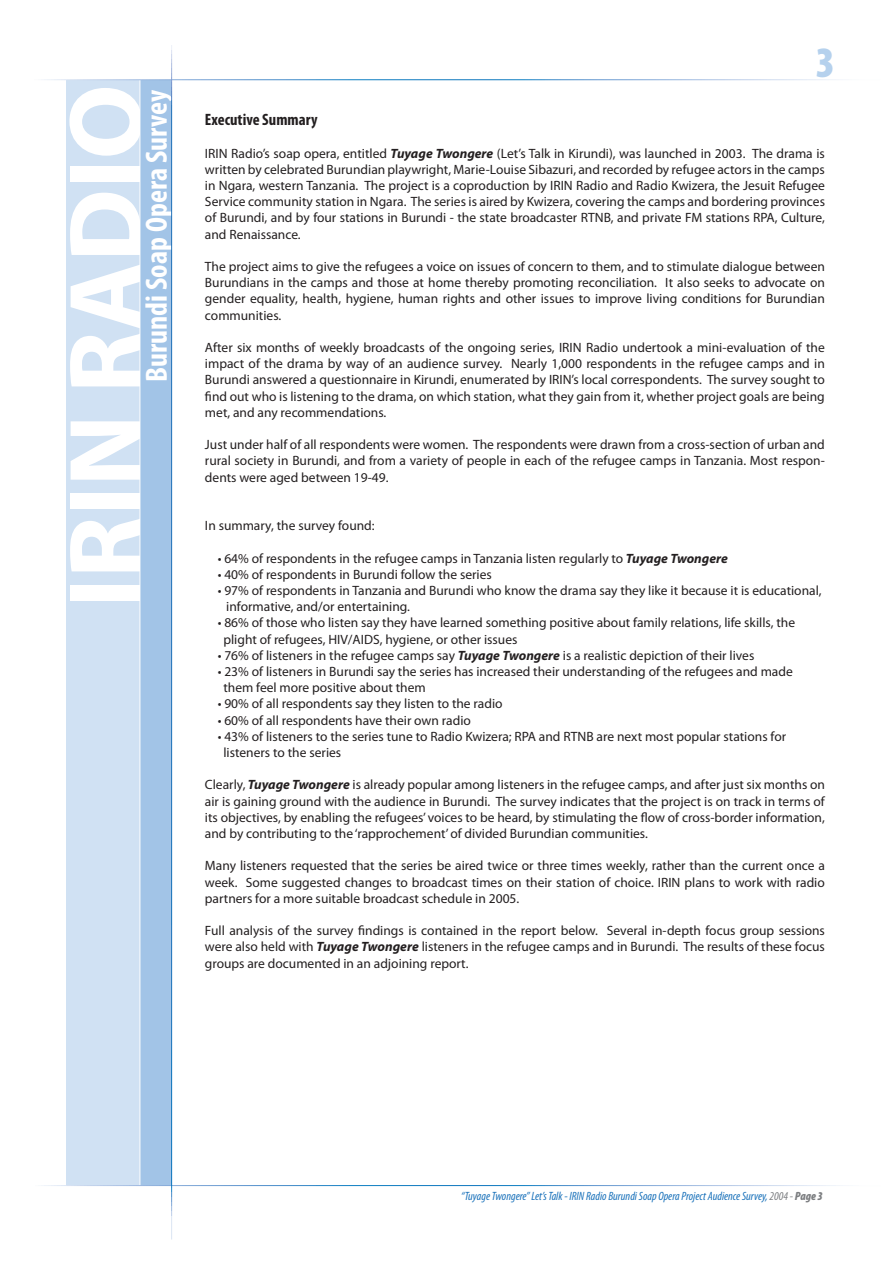
<style>
.page{position:relative;width:893px;height:1263px;background:#fff}
.page>*{position:absolute;margin:0;border:0;box-sizing:border-box;transform-origin:0 0}
.t1{font:700 104.55px "Myriad Pro";color:#fff}
.t2{font:900 condensed 43.5px "Myriad Pro";color:#b5d1ed}
.t3{font:700 condensed 30.75px "Myriad Pro";color:#fff}
.t4{font:700 condensed 16.5px "Myriad Pro";color:#231f20}
.t5{font:13.5px/16.2px "Myriad Pro";color:#231f20;text-align:justify}
.t6{font:italic condensed 12px "Myriad Pro";color:#1971ba}
.s1{font-weight:700;font-style:italic}
.s2{color:#7c7e81}
.s3{font-weight:900;color:#7c7e81}
</style>
<div class="page">
<div style="left:66px;top:80px;width:89px;height:1106px;background:#d0e1f3"></div>
<div style="left:140px;top:80px;width:32px;height:1105px;background:#a2c4e7"></div>
<hr style="left:140px;top:80px;width:1px;height:1106px;background:#fff">
<hr style="left:15px;top:1185px;width:865px;height:1px;background:#fff">
<hr style="left:171px;top:40px;width:1px;height:1199px;background:#fff">
<h1 class="t1" style="left:47px;top:608px;width:525px;rotate:-90deg">IRIN RADIO</h1>
<h3 class="t3" style="left:139px;top:382px;width:294px;rotate:-90deg">Burundi Soap Opera Survey</h3>
<h2 class="t2" style="left:816px;top:38px;width:21px">3</h2>
<p class="t4" style="left:205px;top:111px;width:114px">Executive Summary</p>
<p class="t5" style="left:205px;top:145px;width:621px">IRIN Radio’s soap opera, entitled <span class="s1">Tuyage Twongere</span> (Let’s Talk in Kirundi), was launched in 2003. The drama is written by celebrated Burundian playwright, Marie-Louise Sibazuri, and recorded by refugee actors in the camps in Ngara, western Tanzania. The project is a coproduction by IRIN Radio and Radio Kwizera, the Jesuit Refugee Service community station in Ngara. The series is aired by Kwizera, covering the camps and bordering provinces of Burundi, and by four stations in Burundi - the state broadcaster RTNB, and private FM stations RPA, Culture, and Renaissance.</p>
<p class="t5" style="left:205px;top:259px;width:621px">The project aims to give the refugees a voice on issues of concern to them, and to stimulate dialogue between Burundians in the camps and those at home thereby promoting reconciliation. It also seeks to advocate on gender equality, health, hygiene, human rights and other issues to improve living conditions for Burundian communities.</p>
<p class="t5" style="left:205px;top:340px;width:621px">After six months of weekly broadcasts of the ongoing series, IRIN Radio undertook a mini-evaluation of the impact of the drama by way of an audience survey. Nearly 1,000 respondents in the refugee camps and in Burundi answered a questionnaire in Kirundi, enumerated by IRIN’s local correspondents. The survey sought to find out who is listening to the drama, on which station, what they gain from it, whether project goals are being met, and any recommendations.</p>
<p class="t5" style="left:205px;top:437px;width:621px">Just under half of all respondents were women. The respondents were drawn from a cross-section of urban and rural society in Burundi, and from a variety of people in each of the refugee camps in Tanzania. Most respon&shy;dents were aged between 19-49.</p>
<p class="t5" style="left:205px;top:518px;width:171px">In summary, the survey found:</p>
<p class="t5" style="left:218px;top:550px;width:512px">• 64% of respondents in the refugee camps in Tanzania listen regularly to <span class="s1">Tuyage Twongere</span></p>
<p class="t5" style="left:218px;top:566px;width:276px">• 40% of respondents in Burundi follow the series</p>
<p class="t5" style="left:226px;top:583px;width:597px;text-indent:-9px">• 97% of respondents in Tanzania and Burundi who know the drama say they like it because it is educational, informative, and/or entertaining.</p>
<p class="t5" style="left:223px;top:615px;width:573px;text-indent:-6px">• 86% of those who listen say they have learned something positive about family relations, life skills, the plight of refugees, HIV/AIDS, hygiene, or other issues</p>
<p class="t5" style="left:218px;top:647px;width:538px">• 76% of listeners in the refugee camps say <span class="s1">Tuyage Twongere</span> is a realistic depiction of their lives</p>
<p class="t5" style="left:223px;top:664px;width:571px;text-indent:-6px">• 23% of listeners in Burundi say the series has increased their understanding of the refugees and made them feel more positive about them</p>
<p class="t5" style="left:218px;top:696px;width:286px">• 90% of all respondents say they listen to the radio</p>
<p class="t5" style="left:218px;top:712px;width:255px">• 60% of all respondents have their own radio</p>
<p class="t5" style="left:223px;top:728px;width:564px;text-indent:-6px">• 43% of listeners to the series tune to Radio Kwizera; RPA and RTNB are next most popular stations for listeners to the series</p>
<p class="t5" style="left:205px;top:777px;width:621px">Clearly, <span class="s1">Tuyage Twongere</span> is already popular among listeners in the refugee camps, and after just six months on air is gaining ground with the audience in Burundi. The survey indicates that the project is on track in terms of its objectives, by enabling the refugees’ voices to be heard, by stimulating the flow of cross-border information, and by contributing to the ‘rapprochement’ of divided Burundian communities.</p>
<p class="t5" style="left:205px;top:858px;width:621px">Many listeners requested that the series be aired twice or three times weekly, rather than the current once a week. Some suggested changes to broadcast times on their station of choice. IRIN plans to work with radio partners for a more suitable broadcast schedule in 2005.</p>
<p class="t5" style="left:205px;top:923px;width:621px">Full analysis of the survey findings is contained in the report below. Several in-depth focus group sessions were also held with <span class="s1">Tuyage Twongere</span> listeners in the refugee camps and in Burundi. The results of these focus groups are documented in an adjoining report.</p>
<p class="t6" style="left:461px;top:1190px;width:363px">“Tuyage Twongere” Let’s Talk - IRIN Radio Burundi Soap Opera Project Audience Survey, <span class="s2">2004 -</span> <span class="s3">Page 3</span></p>
</div>
